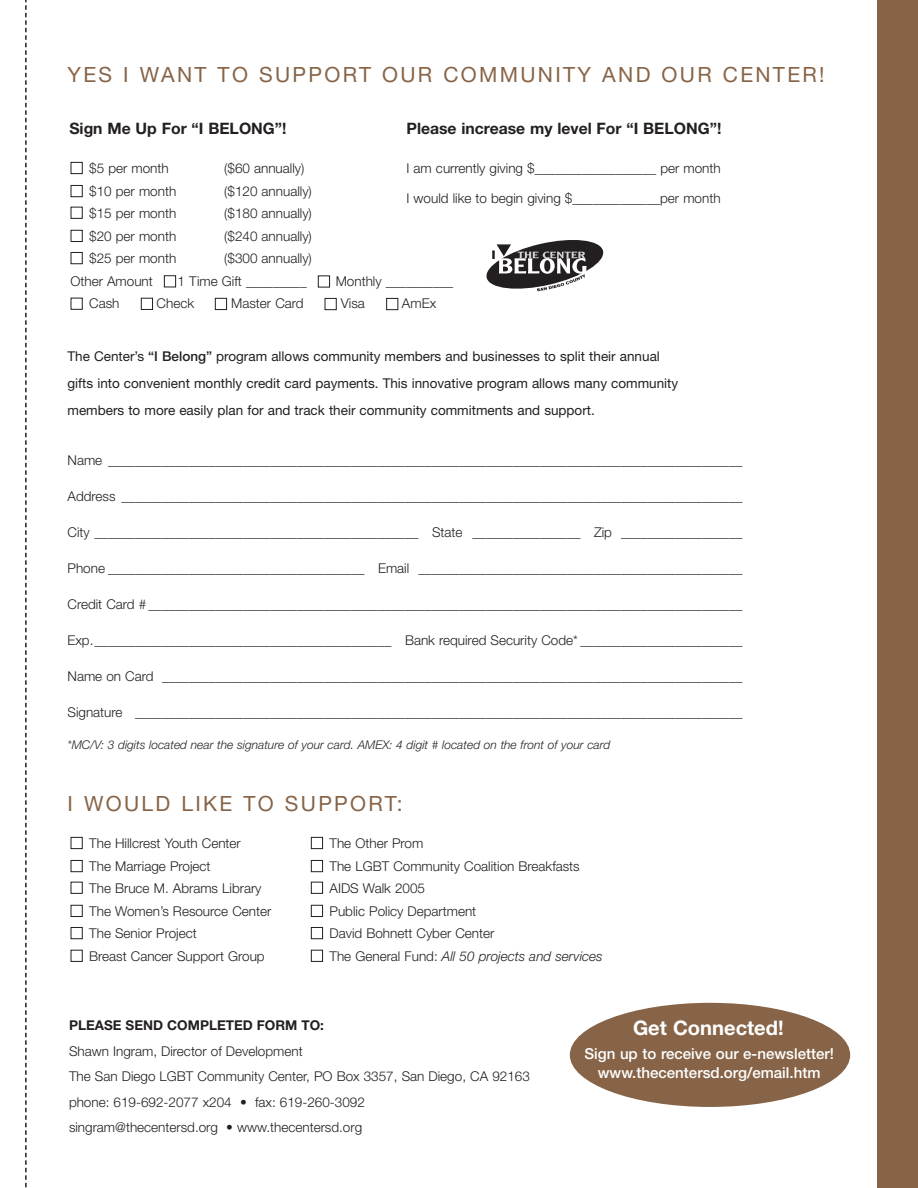
<style>
.page{position:relative;width:918px;height:1188px;background:#fff}
.page>*{position:absolute;margin:0;border:0;box-sizing:border-box;transform-origin:0 0}
.t1{font:21px "Helvetica Neue";letter-spacing:.11em;color:#876447}
.t2{font:700 20.1px "Helvetica Neue";color:#fff}
.t3{font:700 15.75px "Helvetica Neue";color:#231f20}
.t4{font:500 15.15px/18.9px "Helvetica Neue";color:#fff;text-align:center}
.t5{font:300 13.5px/22.5px "Helvetica Neue";color:#231f20}
.t6{font:13.5px/27px "Helvetica Neue";color:#231f20}
.t7{font:700 13.5px "Helvetica Neue";color:#231f20}
.t8{font:italic 300 12px "Helvetica Neue";color:#231f20}
.s1{font-weight:500}
.s2{font-style:italic}
</style>
<div class="page">
<svg style="left:25px;top:0;width:2px;height:1188px"></svg>
<svg style="left:486px;top:240px;width:118px;height:52px"></svg>
<svg style="left:70px;top:162px;width:329px;height:148px"></svg>
<svg style="left:70px;top:837px;width:13px;height:125px"></svg>
<svg style="left:311px;top:837px;width:12px;height:125px"></svg>
<div style="left:878px;top:0;width:40px;height:1188px;background:#876447"></div>
<div style="left:570px;top:1003px;width:280px;height:104px;background:#876447;border-radius:50%"></div>
<h1 class="t1" style="left:68px;top:67px;width:759px">YES I WANT TO SUPPORT OUR COMMUNITY AND OUR CENTER!</h1>
<p class="t3" style="left:69px;top:123px;width:219px">Sign Me Up For “I BELONG”!</p>
<p class="t5" style="left:89px;top:159px;width:81px">$5 per month</p>
<p class="t5" style="left:224px;top:159px;width:82px">($60 annually)</p>
<p class="t5" style="left:89px;top:181px;width:89px">$10 per month</p>
<p class="t5" style="left:224px;top:181px;width:89px">($120 annually)</p>
<p class="t5" style="left:89px;top:204px;width:89px">$15 per month</p>
<p class="t5" style="left:224px;top:204px;width:89px">($180 annually)</p>
<p class="t5" style="left:89px;top:226px;width:89px">$20 per month</p>
<p class="t5" style="left:224px;top:226px;width:89px">($240 annually)</p>
<p class="t5" style="left:89px;top:249px;width:89px">$25 per month</p>
<p class="t5" style="left:224px;top:249px;width:89px">($300 annually)</p>
<p class="t5" style="left:71px;top:271px;width:84px">Other Amount</p>
<p class="t5" style="left:178px;top:271px;width:131px">1 Time Gift _________</p>
<p class="t5" style="left:336px;top:271px;width:119px">Monthly __________</p>
<p class="t5" style="left:89px;top:294px;width:32px">Cash</p>
<p class="t5" style="left:157px;top:294px;width:39px">Check</p>
<p class="t5" style="left:231px;top:294px;width:74px">Master Card</p>
<p class="t5" style="left:341px;top:294px;width:26px">Visa</p>
<p class="t5" style="left:402px;top:294px;width:36px">AmEx</p>
<p class="t3" style="left:406px;top:123px;width:316px">Please increase my level For “I BELONG”!</p>
<p class="t5" style="left:406px;top:158px;width:316px">I am currently giving $__________________ per month</p>
<p class="t5" style="left:406px;top:188px;width:316px">I would like to begin giving $_____________per month</p>
<p class="t6" style="left:68px;top:344px;width:612px">The Center’s <span class="s1">“I Belong”</span> program allows community members and businesses to split their annual gifts into convenient monthly credit card payments. This innovative program allows many community members to more easily plan for and track their community commitments and support.</p>
<p class="t5" style="left:67px;top:450px;width:677px">Name ______________________________________________________________________________________________</p>
<p class="t5" style="left:67px;top:486px;width:677px">Address ____________________________________________________________________________________________</p>
<p class="t5" style="left:67px;top:522px;width:677px">City ________________________________________________ State ________________ Zip __________________</p>
<p class="t5" style="left:67px;top:558px;width:677px">Phone ______________________________________ Email ________________________________________________</p>
<p class="t5" style="left:67px;top:594px;width:677px">Credit Card # ________________________________________________________________________________________</p>
<p class="t5" style="left:67px;top:630px;width:677px">Exp.____________________________________________ Bank required Security Code* ________________________</p>
<p class="t5" style="left:67px;top:666px;width:677px">Name on Card ______________________________________________________________________________________</p>
<p class="t5" style="left:67px;top:702px;width:677px">Signature __________________________________________________________________________________________</p>
<p class="t8" style="left:68px;top:741px;width:544px">*MC/V: 3 digits located near the signature of your card. AMEX: 4 digit # located on the front of your card</p>
<h1 class="t1" style="left:68px;top:796px;width:337px">I WOULD LIKE TO SUPPORT:</h1>
<p class="t5" style="left:89px;top:834px;width:184px">The Hillcrest Youth Center<br>The Marriage Project<br>The Bruce M. Abrams Library<br>The Women’s Resource Center<br>The Senior Project<br>Breast Cancer Support Group</p>
<p class="t5" style="left:330px;top:834px;width:275px">The Other Prom<br>The LGBT Community Coalition Breakfasts<br>AIDS Walk 2005<br>Public Policy Department<br>David Bohnett Cyber Center<br>The General Fund: <span class="s2">All 50 projects and services</span></p>
<p class="t7" style="left:69px;top:1021px;width:257px">PLEASE SEND COMPLETED FORM TO:</p>
<p class="t5" style="left:69px;top:1040px;width:462px;line-height:25.5px">Shawn Ingram, Director of Development<br>The San Diego LGBT Community Center, PO Box 3357, San Diego, CA 92163 phone: 619-692-2077 x204 • fax: 619-260-3092<br>singram@thecentersd.org • www.thecentersd.org</p>
<h2 class="t2" style="left:633px;top:1021px;width:152px">Get Connected!</h2>
<p class="t4" style="left:584px;top:1045px;width:251px">Sign up to receive our e-newsletter! www.thecentersd.org/email.htm</p>
</div>
